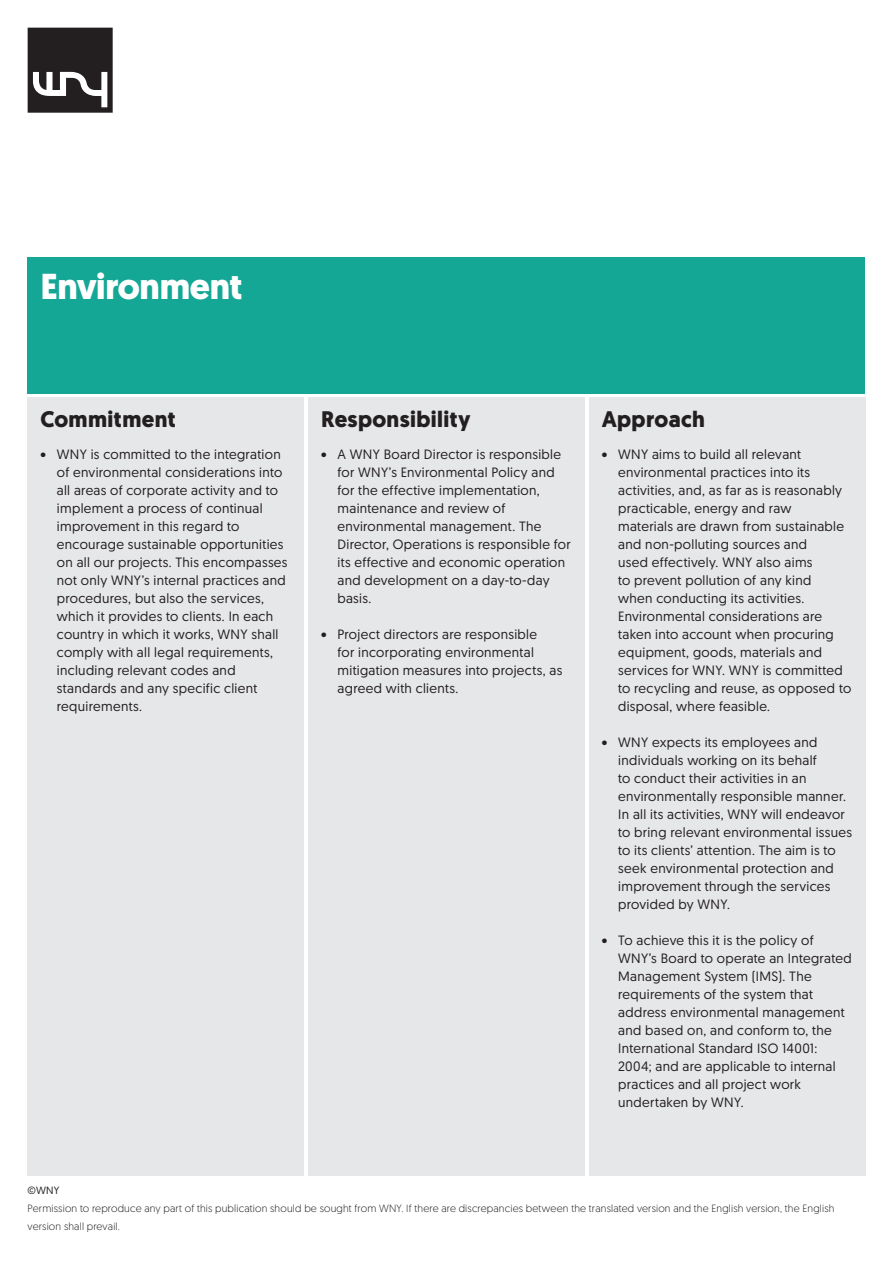
<style>
.page{position:relative;width:893px;height:1263px;background:#fff}
.page>*{position:absolute;margin:0;border:0;box-sizing:border-box;transform-origin:0 0}
.t1{font:700 36px "Geomanist";letter-spacing:-.01em;color:#fff}
.t2{font:700 22.5px "Geomanist";letter-spacing:.015em;color:#231f20}
.t3{font:13.5px/18px "Geomanist";letter-spacing:.025em;color:#231f20}
.t4{font:300 10.5px/18px "Geomanist";letter-spacing:.015em;color:#231f20}
.t5{font:10.5px "Geomanist";color:#231f20}
</style>
<div class="page">
<svg style="left:28px;top:28px;width:85px;height:85px;background:#423e3f"></svg>
<div style="left:28px;top:398px;width:276px;height:778px;background:#e6e7e9"></div>
<div style="left:308px;top:398px;width:277px;height:778px;background:#e6e7e9"></div>
<div style="left:589px;top:398px;width:276px;height:778px;background:#e6e7e9"></div>
<div style="left:28px;top:257px;width:837px;height:136px;background:#15a796"></div>
<p class="t1" style="left:40px;top:263px;width:203px">Environment</p>
<p class="t2" style="left:40px;top:404px;width:137px">Commitment</p>
<p class="t2" style="left:321px;top:404px;width:151px">Responsibility</p>
<p class="t2" style="left:602px;top:404px;width:105px">Approach</p>
<p class="t3" style="left:57px;top:445px;width:232px;text-indent:-16px">• WNY is committed to the integration of environmental considerations into all areas of corporate activity and to implement a process of continual improvement in this regard to encourage sustainable opportunities on all our projects. This encompasses not only WNY’s internal practices and procedures, but also the services, which it provides to clients. In each country in which it works, WNY shall comply with all legal requirements, including relevant codes and standards and any specific client requirements.</p>
<p class="t3" style="left:338px;top:445px;width:235px;text-indent:-16px">• A WNY Board Director is responsible for WNY’s Environmental Policy and for the effective implementation, maintenance and review of environmental management. The<br>Director, Operations is responsible for its effective and economic operation and development on a day-to-day basis.</p>
<p class="t3" style="left:618px;top:445px;width:235px;text-indent:-16px">• WNY aims to build all relevant environmental practices into its activities, and, as far as is reasonably practicable, energy and raw<br>materials are drawn from sustainable and non-polluting sources and<br>used effectively. WNY also aims<br>to prevent pollution of any kind<br>when conducting its activities.<br>Environmental considerations are taken into account when procuring equipment, goods, materials and services for WNY. WNY is committed to recycling and reuse, as opposed to disposal, where feasible.</p>
<p class="t3" style="left:618px;top:733px;width:235px;text-indent:-16px">• WNY expects its employees and individuals working on its behalf<br>to conduct their activities in an environmentally responsible manner.<br>In all its activities, WNY will endeavor to bring relevant environmental issues to its clients’ attention. The aim is to seek environmental protection and improvement through the services provided by WNY.</p>
<p class="t3" style="left:618px;top:931px;width:235px;text-indent:-16px">• To achieve this it is the policy of<br>WNY’s Board to operate an Integrated<br>Management System (IMS). The requirements of the system that address environmental management and based on, and conform to, the<br>International Standard ISO 14001:<br>2004; and are applicable to internal practices and all project work undertaken by WNY.</p>
<p class="t3" style="left:338px;top:625px;width:226px;text-indent:-16px">• Project directors are responsible<br>for incorporating environmental mitigation measures into projects, as agreed with clients.</p>
<p class="t5" style="left:28px;top:1184px;width:33px">©WNY</p>
<p class="t4" style="left:28px;top:1199px;width:808px">Permission to reproduce any part of this publication should be sought from WNY. If there are discrepancies between the translated version and the English version, the English version shall prevail.</p>
</div>
